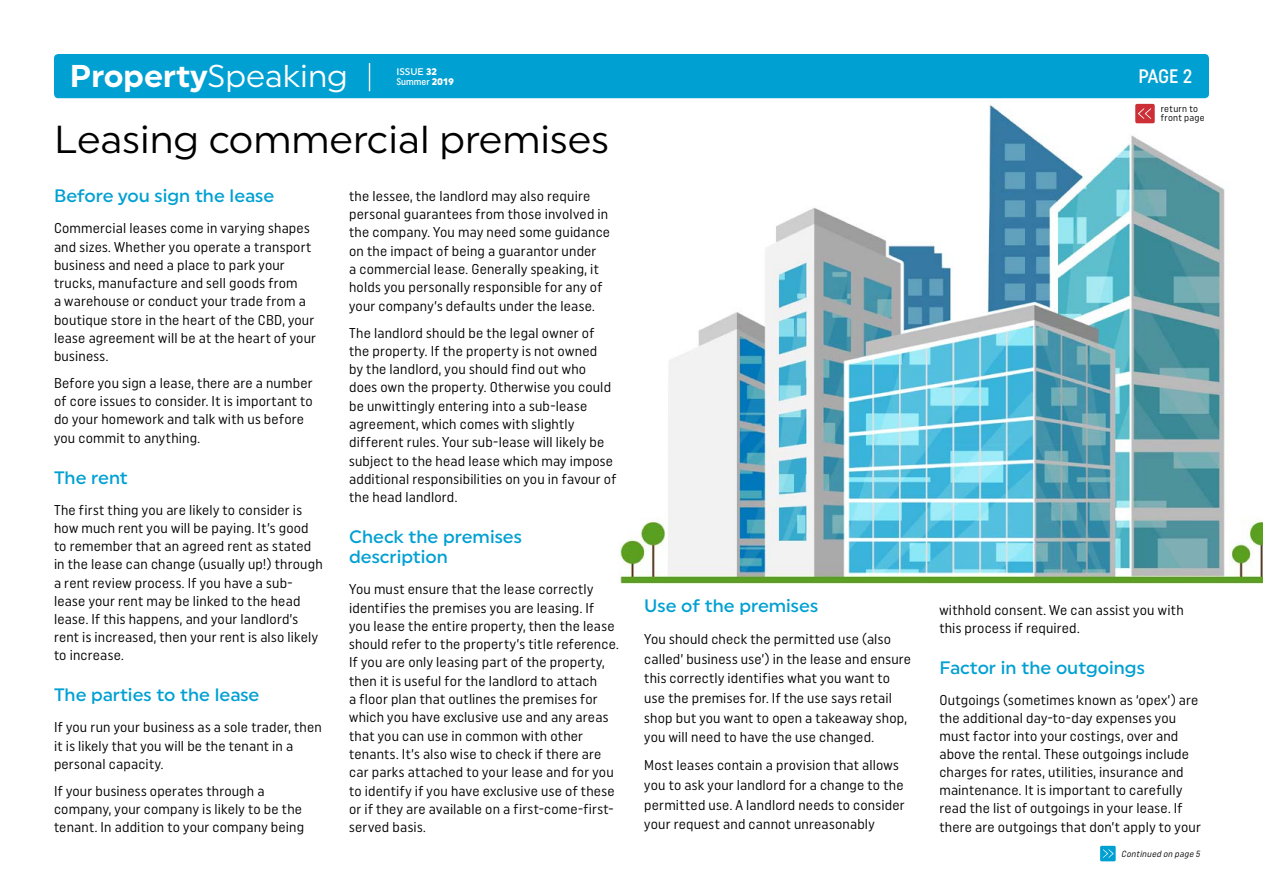
<style>
.page{position:relative;width:1263px;height:893px;background:#fff}
.page>*{position:absolute;margin:0;border:0;box-sizing:border-box;transform-origin:0 0}
.t1{font:39px "Uniform";color:#000}
.t2{font:700 31.5px "Uniform";color:#fff}
.t3{font:500 19.5px "Uniform Condensed";color:#fff}
.t4{font:500 18px/19.8px "Uniform";color:#00a0d2}
.t5{font:14.25px/18.3px "Uniform Condensed";letter-spacing:.015em;color:#000}
.t6{font:9.6px/9px "Uniform Condensed";letter-spacing:.03em;color:#000}
.t7{font:500 9.6px "Uniform Condensed";color:#fff}
.t8{font:500 9.6px "Uniform";color:#fff}
.t9{font:italic 8.85px "Uniform Condensed";color:#000}
.s1{font-weight:400}
.s2{font-weight:900}
.s3{font-family:"Uniform";font-weight:900}
</style>
<div class="page">
<img style="left:619px;top:96px;width:644px;height:488px">
<div style="left:54px;top:54px;width:1155px;height:44px;background:#00a0d2;border-radius:4px"></div>
<svg style="left:369px;top:63px;width:1px;height:28px"></svg>
<div style="left:1155px;top:104px;width:54px;height:19px;background:#fff;border-radius:2px"></div>
<div style="left:1135px;top:104px;width:20px;height:19px;background:#cd2f36;border-radius:2px"></div>
<svg style="left:1138px;top:108px;width:13px;height:11px"></svg>
<div style="left:1100px;top:846px;width:16px;height:15px;background:#00a0d2"></div>
<svg style="left:1103px;top:849px;width:10px;height:9px"></svg>
<h2 class="t2" style="left:70px;top:57px;width:280px">Property<span class="s1">Speaking</span></h2>
<h3 class="t3" style="left:1138px;top:64px;width:55px">PAGE 2</h3>
<p class="t8" style="left:396px;top:65px;width:42px">ISSUE <span class="s2">32</span></p>
<p class="t7" style="left:396px;top:76px;width:59px">Summer <span class="s3">2019</span></p>
<h1 class="t1" style="left:54px;top:116px;width:557px">Leasing commercial premises</h1>
<p class="t4" style="left:54px;top:186px;width:222px">Before you sign the lease</p>
<p class="t5" style="left:54px;top:219px;width:263px">Commercial leases come in varying shapes and sizes. Whether you operate a transport business and need a place to park your trucks, manufacture and sell goods from<br>a warehouse or conduct your trade from a boutique store in the heart of the CBD, your lease agreement will be at the heart of your business.</p>
<p class="t5" style="left:54px;top:373px;width:260px">Before you sign a lease, there are a number of core issues to consider. It is important to do your homework and talk with us before you commit to anything.</p>
<p class="t4" style="left:54px;top:467px;width:75px">The rent</p>
<p class="t5" style="left:54px;top:500px;width:270px">The first thing you are likely to consider is how much rent you will be paying. It’s good to remember that an agreed rent as stated in the lease can change (usually up!) through a rent review process. If you have a sub&shy;lease your rent may be linked to the head lease. If this happens, and your landlord’s rent is increased, then your rent is also likely to increase.</p>
<p class="t4" style="left:54px;top:685px;width:207px">The parties to the lease</p>
<p class="t5" style="left:54px;top:718px;width:269px">If you run your business as a sole trader, then it is likely that you will be the tenant in a personal capacity.</p>
<p class="t5" style="left:54px;top:781px;width:252px">If your business operates through a company, your company is likely to be the tenant. In addition to your company being</p>
<p class="t5" style="left:349px;top:186px;width:263px">the lessee, the landlord may also require personal guarantees from those involved in the company. You may need some guidance on the impact of being a guarantor under<br>a commercial lease. Generally speaking, it holds you personally responsible for any of your company’s defaults under the lease.</p>
<p class="t5" style="left:349px;top:323px;width:269px">The landlord should be the legal owner of the property. If the property is not owned<br>by the landlord, you should find out who does own the property. Otherwise you could be unwittingly entering into a sub-lease agreement, which comes with slightly different rules. Your sub-lease will likely be subject to the head lease which may impose additional responsibilities on you in favour of the head landlord.</p>
<p class="t4" style="left:349px;top:527px;width:174px">Check the premises description</p>
<p class="t5" style="left:349px;top:580px;width:271px">You must ensure that the lease correctly identifies the premises you are leasing. If you lease the entire property, then the lease should refer to the property’s title reference.<br>If you are only leasing part of the property, then it is useful for the landlord to attach<br>a floor plan that outlines the premises for which you have exclusive use and any areas that you can use in common with other tenants. It’s also wise to check if there are car parks attached to your lease and for you to identify if you have exclusive use of these or if they are available on a first-come-first&shy;served basis.</p>
<p class="t4" style="left:644px;top:595px;width:175px">Use of the premises</p>
<p class="t5" style="left:644px;top:629px;width:268px;line-height:19.6px">You should check the permitted use (also called’ business use’) in the lease and ensure this correctly identifies what you want to use the premises for. If the use says retail shop but you want to open a takeaway shop, you will need to have the use changed.</p>
<p class="t5" style="left:644px;top:755px;width:262px;line-height:19.6px">Most leases contain a provision that allows you to ask your landlord for a change to the permitted use. A landlord needs to consider your request and cannot unreasonably</p>
<p class="t6" style="left:1161px;top:104px;width:46px">return to front page</p>
<p class="t5" style="left:939px;top:601px;width:246px">withhold consent. We can assist you with this process if required.</p>
<p class="t4" style="left:939px;top:657px;width:207px">Factor in the outgoings</p>
<p class="t5" style="left:939px;top:690px;width:263px">Outgoings (sometimes known as ‘opex’) are the additional day-to-day expenses you must factor into your costings, over and above the rental. These outgoings include charges for rates, utilities, insurance and maintenance. It is important to carefully read the list of outgoings in your lease. If there are outgoings that don’t apply to your</p>
<p class="t9" style="left:1121px;top:848px;width:82px">Continued on page 5</p>
</div>
